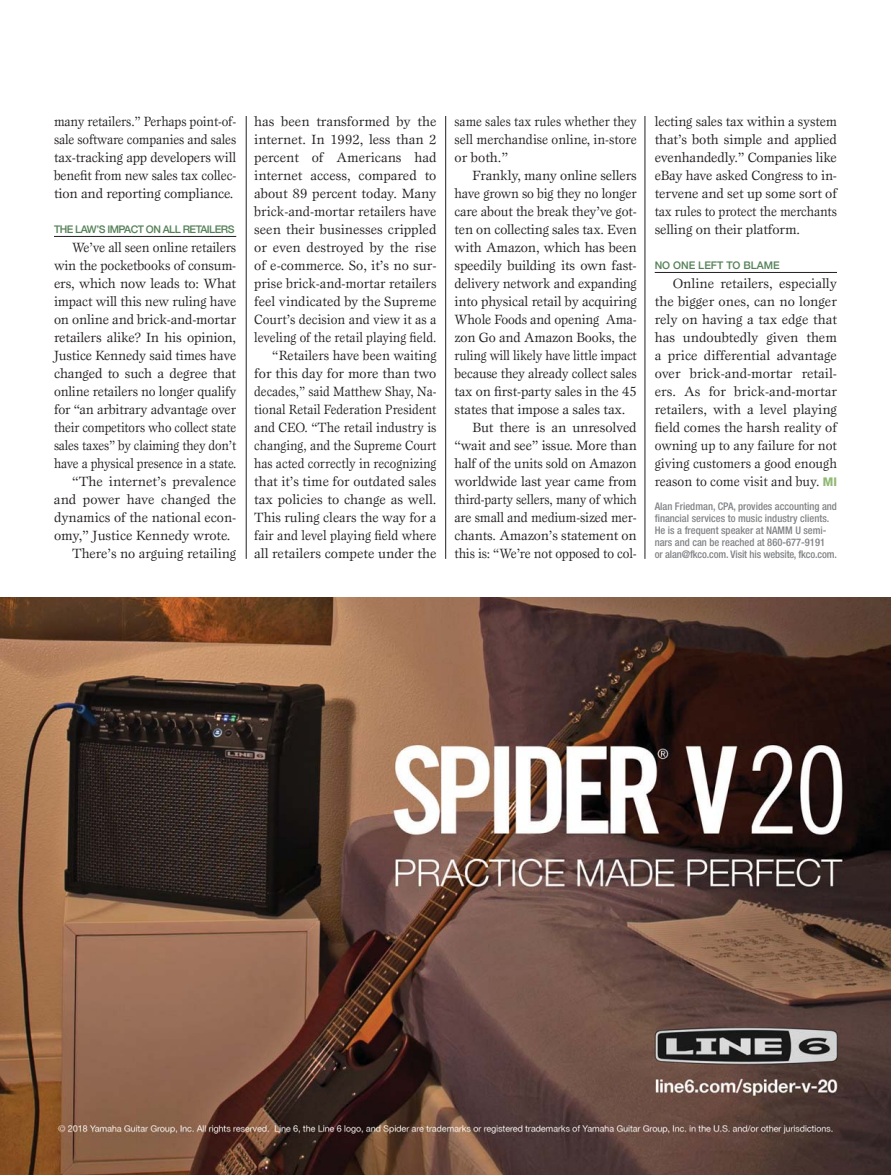
<style>
.page{position:relative;width:891px;height:1175px;background:#fff}
.page>*{position:absolute;margin:0;border:0;box-sizing:border-box;transform-origin:0 0}
.t1{font:13.8px/18px "Esprit";letter-spacing:-.01em;color:#231f20;text-align:justify}
.t2{font:13.8px/18px "Esprit";letter-spacing:-.01em;color:#231f20;text-align:justify;scale:.92 1}
.t3{font:13.8px "Esprit";letter-spacing:-.01em;color:#231f20;scale:.95 1}
.t4{font:13.8px/18px "Esprit";letter-spacing:-.01em;color:#231f20;text-align:justify;scale:.91 1}
.t5{font:13.8px "Esprit";letter-spacing:-.01em;color:#231f20;scale:.96 1}
.t6{font:13.8px "Esprit";letter-spacing:-.01em;color:#231f20;scale:.9 1}
.t7{font:13.8px "Esprit";letter-spacing:-.01em;color:#231f20;scale:.94 1}
.t8{font:13.8px "Esprit";letter-spacing:-.01em;color:#231f20;scale:.93 1}
.t9{font:500 condensed 10.5px/12.1px "Helvetica Neue";color:#808285}
.t10{font:500 10.5px "Helvetica Neue";letter-spacing:-.05em;color:#558158}
.t11{font:500 10.5px "Helvetica Neue";color:#558158}
.s1{font-family:"Helvetica Neue";font-weight:800;font-size:12px;color:#90b974}
</style>
<div class="page">
<img style="left:0;top:597px;width:891px;height:577px">
<hr style="left:246px;top:116px;width:1px;height:443px;background:#231f20">
<hr style="left:445px;top:116px;width:1px;height:443px;background:#231f20">
<hr style="left:645px;top:116px;width:1px;height:443px;background:#231f20">
<hr style="left:54px;top:236px;width:182px;height:1px;background:#231f20">
<hr style="left:655px;top:272px;width:182px;height:1px;background:#231f20">
<p class="t2" style="left:54px;top:114px;width:200px">many retailers.” Perhaps point-of&shy;sale software companies and sales tax-tracking app developers will benefit from new sales tax collec&shy;tion and reporting compliance.</p>
<p class="t10" style="left:54px;top:222px;width:182px">THE LAW’S IMPACT ON ALL RETAILERS</p>
<p class="t7" style="left:72px;top:242px;width:176px">We’ve all seen online retailers</p>
<p class="t5" style="left:54px;top:260px;width:191px">win the pocketbooks of consum-</p>
<p class="t1" style="left:54px;top:276px;width:184px">ers, which now leads to: What</p>
<p class="t5" style="left:54px;top:296px;width:191px">impact will this new ruling have</p>
<p class="t1" style="left:54px;top:312px;width:184px">on online and brick-and-mortar</p>
<p class="t1" style="left:54px;top:330px;width:184px">retailers alike? In his opinion,</p>
<p class="t1" style="left:54px;top:348px;width:184px">Justice Kennedy said times have</p>
<p class="t1" style="left:54px;top:366px;width:184px">changed to such a degree that</p>
<p class="t3" style="left:54px;top:386px;width:193px">online retailers no longer qualify</p>
<p class="t1" style="left:54px;top:402px;width:184px">for “an arbitrary advantage over</p>
<p class="t6" style="left:54px;top:422px;width:204px">their competitors who collect state</p>
<p class="t4" style="left:54px;top:438px;width:202px">sales taxes” by claiming they don’t</p>
<p class="t6" style="left:54px;top:458px;width:204px">have a physical presence in a state.</p>
<p class="t1" style="left:72px;top:474px;width:166px">“The internet’s prevalence</p>
<p class="t1" style="left:54px;top:492px;width:184px">and power have changed the</p>
<p class="t1" style="left:54px;top:510px;width:184px">dynamics of the national econ-</p>
<p class="t1" style="left:54px;top:528px;width:178px">omy,” Justice Kennedy wrote.</p>
<p class="t1" style="left:72px;top:546px;width:166px">There’s no arguing retailing</p>
<p class="t1" style="left:254px;top:114px;width:184px;text-align:right">has been transformed by the internet. In 1992, less than 2 percent of Americans had internet access, compared to about 89 percent today. Many brick-and-mortar retailers have seen their businesses crippled or even destroyed by the rise of e-commerce. So, it’s no sur&shy;prise brick-and-mortar retailers feel vindicated by the Supreme<br>Court’s decision and view it as a leveling of the retail playing field. “Retailers have been waiting for this day for more than two decades,” said Matthew Shay, Na&shy;tional Retail Federation President and CEO. “The retail industry is changing, and the Supreme Court has acted correctly in recognizing that it’s time for outdated sales tax policies to change as well.<br>This ruling clears the way for a fair and level playing field where all retailers compete under the</p>
<p class="t4" style="left:454px;top:114px;width:202px">same sales tax rules whether they sell merchandise online, in-store or both.”</p>
<p class="t1" style="left:473px;top:168px;width:166px">Frankly, many online sellers</p>
<p class="t3" style="left:454px;top:188px;width:193px">have grown so big they no longer</p>
<p class="t5" style="left:454px;top:206px;width:191px">care about the break they’ve got-</p>
<p class="t1" style="left:454px;top:222px;width:184px">ten on collecting sales tax. Even</p>
<p class="t1" style="left:454px;top:240px;width:184px">with Amazon, which has been</p>
<p class="t1" style="left:454px;top:258px;width:184px">speedily building its own fast-</p>
<p class="t5" style="left:454px;top:278px;width:191px">delivery network and expanding</p>
<p class="t1" style="left:454px;top:294px;width:184px">into physical retail by acquiring</p>
<p class="t3" style="left:454px;top:314px;width:193px">Whole Foods and opening Ama-</p>
<p class="t1" style="left:454px;top:330px;width:184px">zon Go and Amazon Books, the</p>
<p class="t4" style="left:454px;top:348px;width:202px">ruling will likely have little impact</p>
<p class="t3" style="left:454px;top:368px;width:193px">because they already collect sales</p>
<p class="t1" style="left:454px;top:384px;width:184px">tax on first-party sales in the 45</p>
<p class="t1" style="left:454px;top:402px;width:172px">states that impose a sales tax.</p>
<p class="t1" style="left:473px;top:420px;width:166px">But there is an unresolved</p>
<p class="t1" style="left:454px;top:438px;width:184px">“wait and see” issue. More than</p>
<p class="t3" style="left:454px;top:458px;width:193px">half of the units sold on Amazon</p>
<p class="t1" style="left:454px;top:474px;width:184px">worldwide last year came from</p>
<p class="t2" style="left:454px;top:492px;width:200px">third-party sellers, many of which</p>
<p class="t7" style="left:454px;top:512px;width:195px">are small and medium-sized mer-</p>
<p class="t1" style="left:454px;top:528px;width:184px">chants. Amazon’s statement on</p>
<p class="t8" style="left:454px;top:548px;width:197px">this is: “We’re not opposed to col-</p>
<p class="t1" style="left:655px;top:114px;width:184px">lecting sales tax within a system that’s both simple and applied evenhandedly.” Companies like eBay have asked Congress to in&shy;tervene and set up some sort of tax rules to protect the merchants selling on their platform.</p>
<p class="t11" style="left:655px;top:258px;width:127px">NO ONE LEFT TO BLAME</p>
<p class="t1" style="left:655px;top:276px;width:184px;text-indent:18px">Online retailers, especially the bigger ones, can no longer rely on having a tax edge that has undoubtedly given them a price differential advantage over brick-and-mortar retail&shy;ers. As for brick-and-mortar retailers, with a level playing field comes the harsh reality of owning up to any failure for not giving customers a good enough reason to come visit and buy. <span class="s1">MI</span></p>
<p class="t9" style="left:655px;top:501px;width:184px">Alan Friedman, CPA, provides accounting and financial services to music industry clients.<br>He is a frequent speaker at NAMM U semi&shy;nars and can be reached at 860-677-9191<br>or alan@fkco.com. Visit his website, fkco.com.</p>
</div>
